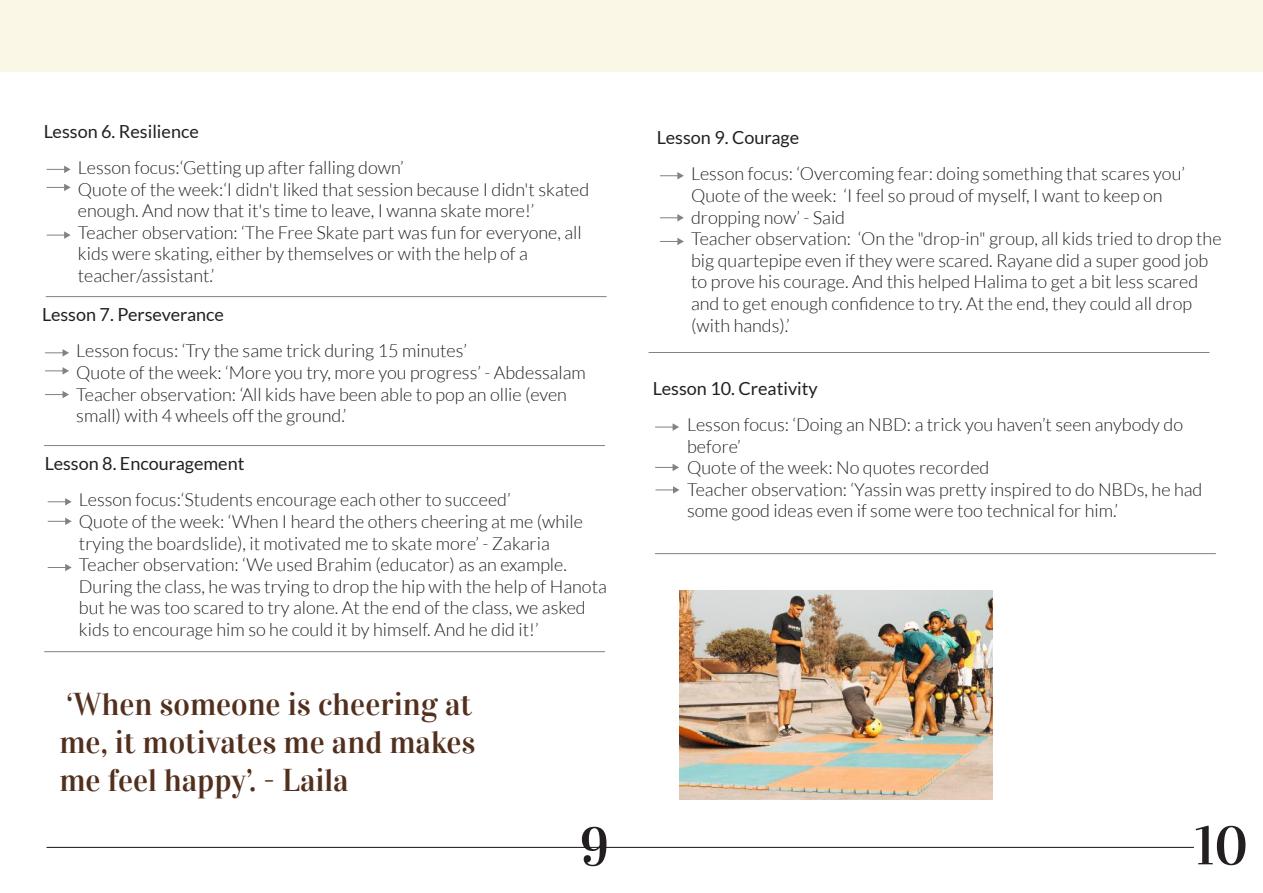
<style>
.page{position:relative;width:1263px;height:893px;background:#fff}
.page>*{position:absolute;margin:0;border:0;box-sizing:border-box;transform-origin:0 0}
.t1{font:54px "Vidaloka";color:#241f1f}
.t2{font:31.5px/37.8px "Vidaloka";color:#53301e;text-align:justify}
.t3{font:300 18px/21.6px "Lato";color:#241f1f}
.t4{font:18px "Lato";color:#241f1f}
</style>
<div class="page">
<div style="left:0;top:0;width:1262px;height:72px;background:#faf7e7"></div>
<hr style="left:47px;top:847px;width:1147px;height:1px;background:#111213">
<svg style="left:47px;top:166px;width:24px;height:7px"></svg>
<svg style="left:47px;top:184px;width:24px;height:7px"></svg>
<svg style="left:47px;top:231px;width:24px;height:8px"></svg>
<hr style="left:46px;top:296px;width:561px;height:1px;background:#848083">
<hr style="left:655px;top:553px;width:561px;height:1px;background:#848083">
<svg style="left:45px;top:349px;width:24px;height:8px"></svg>
<svg style="left:45px;top:367px;width:24px;height:8px"></svg>
<svg style="left:45px;top:391px;width:24px;height:7px"></svg>
<hr style="left:44px;top:445px;width:561px;height:1px;background:#848083">
<svg style="left:48px;top:498px;width:24px;height:7px"></svg>
<svg style="left:48px;top:518px;width:24px;height:7px"></svg>
<svg style="left:48px;top:564px;width:24px;height:7px"></svg>
<hr style="left:44px;top:651px;width:561px;height:1px;background:#848083">
<svg style="left:660px;top:172px;width:24px;height:7px"></svg>
<svg style="left:660px;top:214px;width:24px;height:8px"></svg>
<svg style="left:660px;top:238px;width:24px;height:7px"></svg>
<hr style="left:649px;top:352px;width:560px;height:1px;background:#848083">
<svg style="left:655px;top:423px;width:24px;height:8px"></svg>
<svg style="left:655px;top:464px;width:24px;height:7px"></svg>
<svg style="left:655px;top:486px;width:24px;height:8px"></svg>
<img style="left:679px;top:591px;width:314px;height:209px">
<p class="t4" style="left:44px;top:121px;width:157px">Lesson 6. Resilience</p>
<p class="t3" style="left:78px;top:157px;width:513px">Lesson focus:‘Getting up after falling down’<br>Quote of the week:‘I didn't liked that session because I didn't skated enough. And now that it's time to leave, I wanna skate more!’ Teacher observation: ‘The Free Skate part was fun for everyone, all kids were skating, either by themselves or with the help of a teacher/assistant.’</p>
<p class="t4" style="left:42px;top:305px;width:183px">Lesson 7. Perseverance</p>
<p class="t3" style="left:76px;top:340px;width:511px">Lesson focus: ‘Try the same trick during 15 minutes’<br>Quote of the week: ‘More you try, more you progress’ - Abdessalam Teacher observation: ‘All kids have been able to pop an ollie (even small) with 4 wheels off the ground.’</p>
<p class="t4" style="left:45px;top:454px;width:201px">Lesson 8. Encouragement</p>
<p class="t3" style="left:79px;top:489px;width:529px">Lesson focus:‘Students encourage each other to succeed’<br>Quote of the week: ‘When I heard the others cheering at me (while trying the boardslide), it motivated me to skate more’ - Zakaria Teacher observation: ‘We used Brahim (educator) as an example.<br>During the class, he was trying to drop the hip with the help of Hanota but he was too scared to try alone. At the end of the class, we asked kids to encourage him so he could it by himself. And he did it!’</p>
<h2 class="t2" style="left:59px;top:686px;width:418px">‘When someone is cheering at me, it motivates me and makes me feel happy’. - Laila</h2>
<p class="t4" style="left:657px;top:127px;width:144px">Lesson 9. Courage</p>
<p class="t3" style="left:691px;top:163px;width:532px">Lesson focus: ‘Overcoming fear: doing something that scares you’ Quote of the week: ‘I feel so proud of myself, I want to keep on dropping now’ - Said<br>Teacher observation: ‘On the "drop-in" group, all kids tried to drop the big quartepipe even if they were scared. Rayane did a super good job to prove his courage. And this helped Halima to get a bit less scared and to get enough confidence to try. At the end, they could all drop (with hands).’</p>
<p class="t4" style="left:653px;top:378px;width:166px">Lesson 10. Creativity</p>
<p class="t3" style="left:687px;top:414px;width:517px">Lesson focus: ‘Doing an NBD: a trick you haven’t seen anybody do before’<br>Quote of the week: No quotes recorded<br>Teacher observation: ‘Yassin was pretty inspired to do NBDs, he had some good ideas even if some were too technical for him.’</p>
<h1 class="t1" style="left:580px;top:814px;width:31px">9</h1>
<h1 class="t1" style="left:1195px;top:813px;width:55px">10</h1>
</div>
